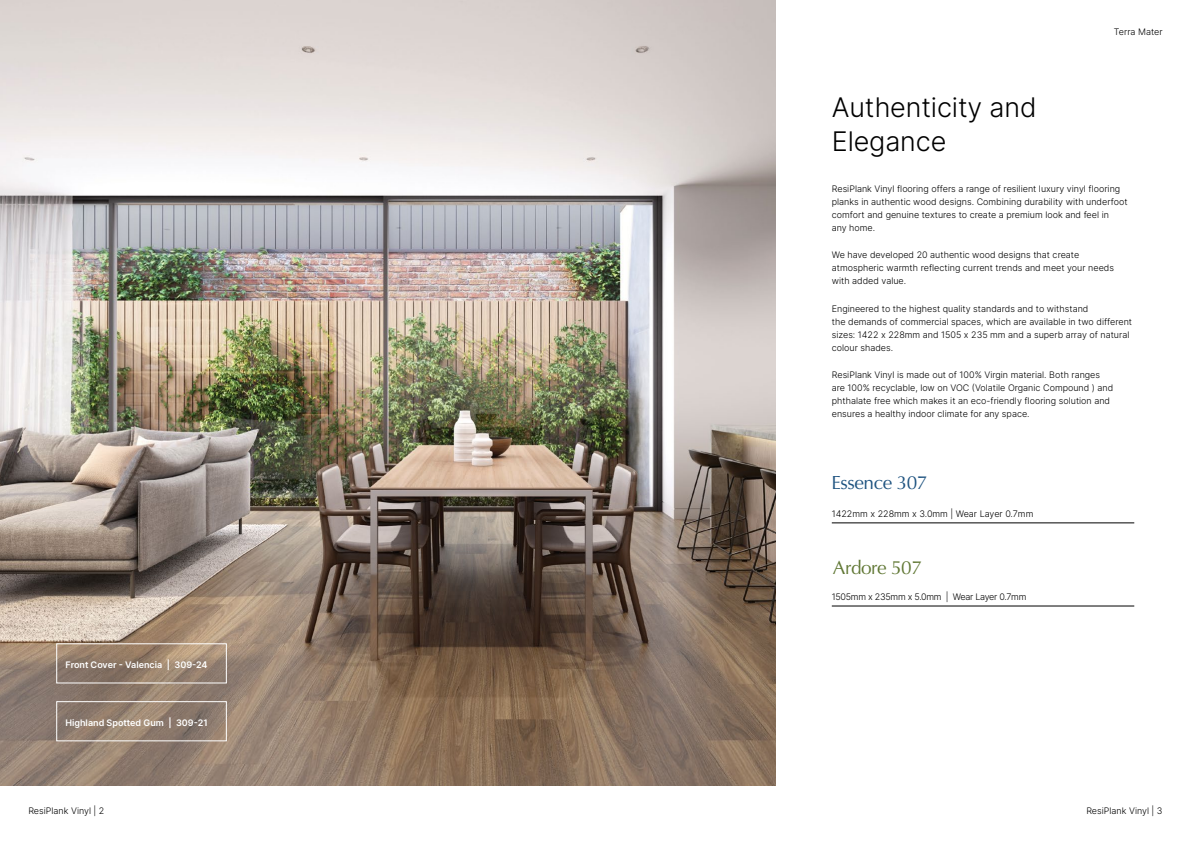
<style>
.page{position:relative;width:1191px;height:842px;background:#fff}
.page>*{position:absolute;margin:0;border:0;box-sizing:border-box;transform-origin:0 0}
.t1{font:300 27px/34px "Inter";letter-spacing:-.005em;color:#000}
.t2{font:19px "Optima";letter-spacing:-.025em;color:#1e5380}
.t3{font:19px "Optima";letter-spacing:-.025em;color:#607734}
.t4{font:300 9px/13px "Inter";color:#000}
.t5{font:9px "Inter";color:#fff}
.t6{font:300 9px "Inter";letter-spacing:-.03em;color:#000}
</style>
<div class="page">
<img style="left:0;top:0;width:775px;height:785px">
<hr style="left:831px;top:523px;width:303px;height:1px;background:#000">
<hr style="left:831px;top:606px;width:303px;height:1px;background:#000">
<div style="left:56px;top:701px;width:171px;height:40px;border:1px solid #fff"></div>
<div style="left:56px;top:643px;width:171px;height:40px;border:1px solid #fff"></div>
<p class="t4" style="left:1114px;top:25px;width:50px">Terra Mater</p>
<h1 class="t1" style="left:831px;top:89px;width:206px">Authenticity and<br>Elegance</h1>
<p class="t4" style="left:831px;top:182px;width:297px">ResiPlank Vinyl flooring offers a range of resilient luxury vinyl flooring planks in authentic wood designs. Combining durability with underfoot comfort and genuine textures to create a premium look and feel in<br>any home.</p>
<p class="t4" style="left:831px;top:248px;width:284px">We have developed 20 authentic wood designs that create atmospheric warmth reflecting current trends and meet your needs with added value.</p>
<p class="t4" style="left:831px;top:302px;width:302px">Engineered to the highest quality standards and to withstand<br>the demands of commercial spaces, which are available in two different sizes: 1422 x 228mm and 1505 x 235 mm and a superb array of natural colour shades.</p>
<p class="t4" style="left:831px;top:368px;width:283px">ResiPlank Vinyl is made out of 100% Virgin material. Both ranges are 100% recyclable, low on VOC (Volatile Organic Compound ) and phthalate free which makes it an eco-friendly flooring solution and ensures a healthy indoor climate for any space.</p>
<h2 class="t2" style="left:831px;top:471px;width:97px">Essence 307</h2>
<p class="t4" style="left:831px;top:507px;width:203px">1422mm x 228mm x 3.0mm | Wear Layer 0.7mm</p>
<h2 class="t3" style="left:833px;top:557px;width:90px">Ardore 507</h2>
<p class="t5" style="left:65px;top:658px;width:144px">Front Cover - Valencia | 309-24</p>
<p class="t5" style="left:65px;top:716px;width:144px">Highland Spotted Gum | 309-21</p>
<p class="t6" style="left:831px;top:590px;width:196px">1505mm x 235mm x 5.0mm | Wear Layer 0.7mm</p>
<p class="t4" style="left:28px;top:804px;width:78px">ResiPlank Vinyl | 2</p>
<p class="t4" style="left:1086px;top:804px;width:78px">ResiPlank Vinyl | 3</p>
</div>
